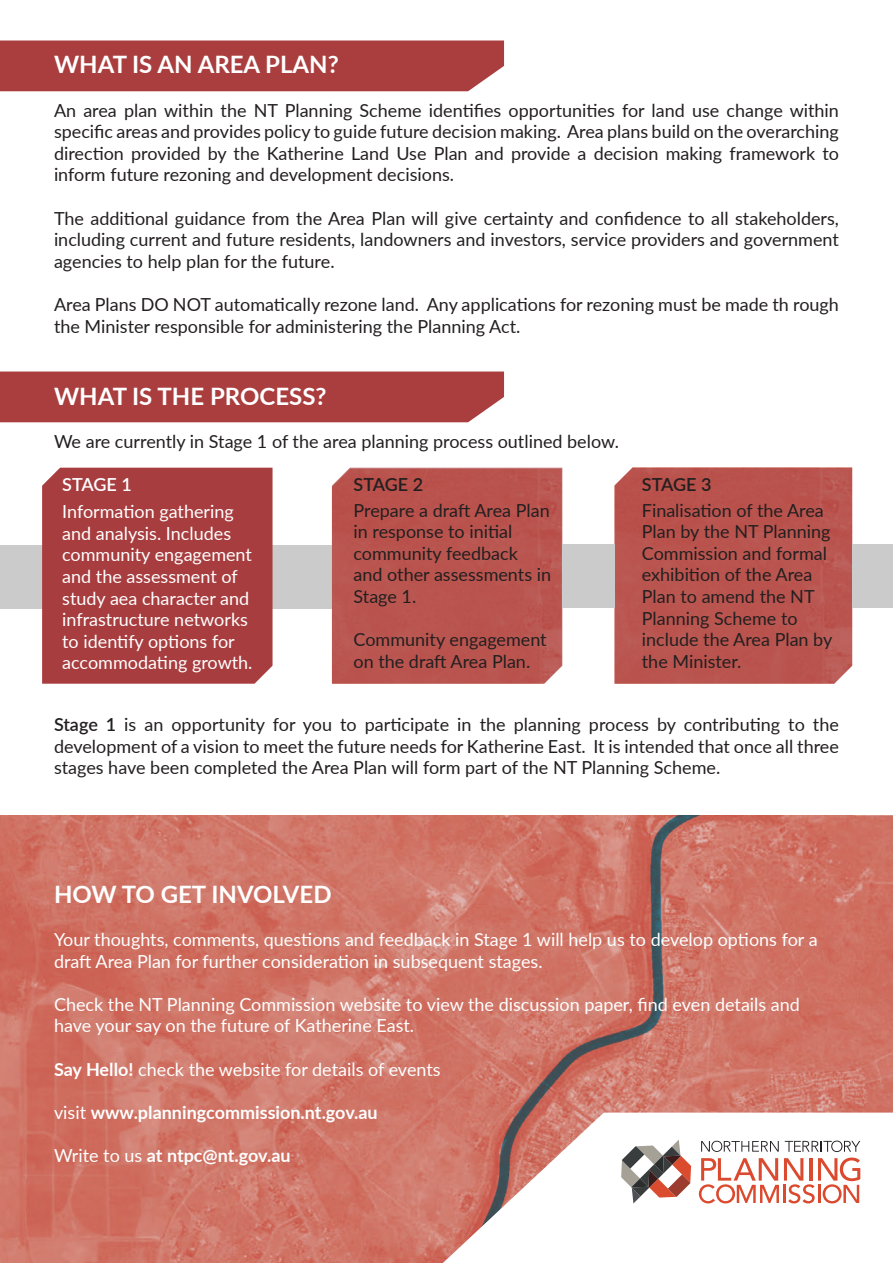
<style>
.page{position:relative;width:893px;height:1263px;background:#fff}
.page>*{position:absolute;margin:0;border:0;box-sizing:border-box;transform-origin:0 0}
.t1{font:700 24px "Lato";color:#fff}
.t2{font:18px/21.6px "Lato";color:#231f20}
.t3{font:18px/21.6px "Lato";color:#fff}
.t4{font:700 18px "Lato";color:#fff}
.t5{font:600 18px "Lato";letter-spacing:-.01em;color:#231f20}
.t6{font:600 18px "Lato";letter-spacing:-.01em;color:#fff}
.s1{font-weight:600}
.s2{font-weight:700}
.s3{font-weight:400}
</style>
<div class="page">
<div style="left:0;top:371px;width:504px;height:51px;background:#aa3e3f"></div>
<div style="left:0;top:41px;width:504px;height:50px;background:#aa3e3f"></div>
<div style="left:0;top:545px;width:332px;height:64px;background:#cbcbcb"></div>
<div style="left:332px;top:468px;width:230px;height:216px;background:#b9544e"></div>
<div style="left:615px;top:468px;width:237px;height:216px;background:#b9544e"></div>
<div style="left:42px;top:468px;width:231px;height:216px;background:#a83d3f"></div>
<svg style="left:0;top:815px;width:893px;height:448px;background:#ce7467"></svg>
<svg style="left:443px;top:1112px;width:450px;height:151px"></svg>
<svg style="left:621px;top:1139px;width:70px;height:64px"></svg>
<svg style="left:699px;top:1140px;width:161px;height:63px"></svg>
<div style="left:562px;top:544px;width:53px;height:64px;background:#cbcbcb"></div>
<div style="left:852px;top:544px;width:41px;height:64px;background:#cbcbcb"></div>
<h1 class="t1" style="left:54px;top:47px;width:286px">WHAT IS AN AREA PLAN?</h1>
<p class="t2" style="left:54px;top:98px;width:786px;text-align:justify">An area plan within the NT Planning Scheme identifies opportunities for land use change within specific areas and provides policy to guide future decision making. Area plans build on the overarching direction provided by the Katherine Land Use Plan and provide a decision making framework to inform future rezoning and development decisions.</p>
<p class="t2" style="left:54px;top:206px;width:786px;text-align:justify">The additional guidance from the Area Plan will give certainty and confidence to all stakeholders, including current and future residents, landowners and investors, service providers and government agencies to help plan for the future.</p>
<p class="t2" style="left:54px;top:293px;width:786px">Area Plans DO NOT automatically rezone land. Any applications for rezoning must be made th rough the Minister responsible for administering the Planning Act.</p>
<h1 class="t1" style="left:54px;top:378px;width:274px">WHAT IS THE PROCESS?</h1>
<p class="t2" style="left:54px;top:430px;width:567px">We are currently in Stage 1 of the area planning process outlined below.</p>
<p class="t6" style="left:62px;top:471px;width:71px">STAGE 1</p>
<p class="t3" style="left:62px;top:500px;width:192px">Information gathering and analysis. Includes community engagement and the assessment of study aea character and infrastructure networks to identify options for accommodating growth.</p>
<p class="t5" style="left:354px;top:471px;width:71px">STAGE 2</p>
<p class="t2" style="left:354px;top:499px;width:199px">Prepare a draft Area Plan in response to initial community feedback and other assessments in<br>Stage 1.</p>
<p class="t2" style="left:354px;top:628px;width:195px">Community engagement on the draft Area Plan.</p>
<p class="t5" style="left:642px;top:471px;width:71px">STAGE 3</p>
<p class="t2" style="left:642px;top:499px;width:192px">Finalisation of the Area<br>Plan by the NT Planning<br>Commission and formal exhibition of the Area<br>Plan to amend the NT<br>Planning Scheme to include the Area Plan by the Minister.</p>
<p class="t2" style="left:54px;top:713px;width:786px;text-align:justify"><span class="s1">Stage 1</span> is an opportunity for you to participate in the planning process by contributing to the development of a vision to meet the future needs for Katherine East. It is intended that once all three stages have been completed the Area Plan will form part of the NT Planning Scheme.</p>
<h1 class="t1" style="left:54px;top:876px;width:279px">HOW TO GET INVOLVED</h1>
<p class="t3" style="left:54px;top:928px;width:765px">Your thoughts, comments, questions and feedback in Stage 1 will help us to develop options for a draft Area Plan for further consideration in subsequent stages.</p>
<p class="t3" style="left:54px;top:993px;width:747px">Check the NT Planning Commission website to view the discussion paper, find even details and have your say on the future of Katherine East.</p>
<p class="t3" style="left:54px;top:1057px;width:388px"><span class="s2">Say Hello!</span> check the website for details of events</p>
<p class="t4" style="left:54px;top:1099px;width:325px"><span class="s3">visit</span> www.planningcommission.nt.gov.au</p>
<p class="t4" style="left:54px;top:1142px;width:238px"><span class="s3">Write to us</span> at ntpc@nt.gov.au</p>
</div>
